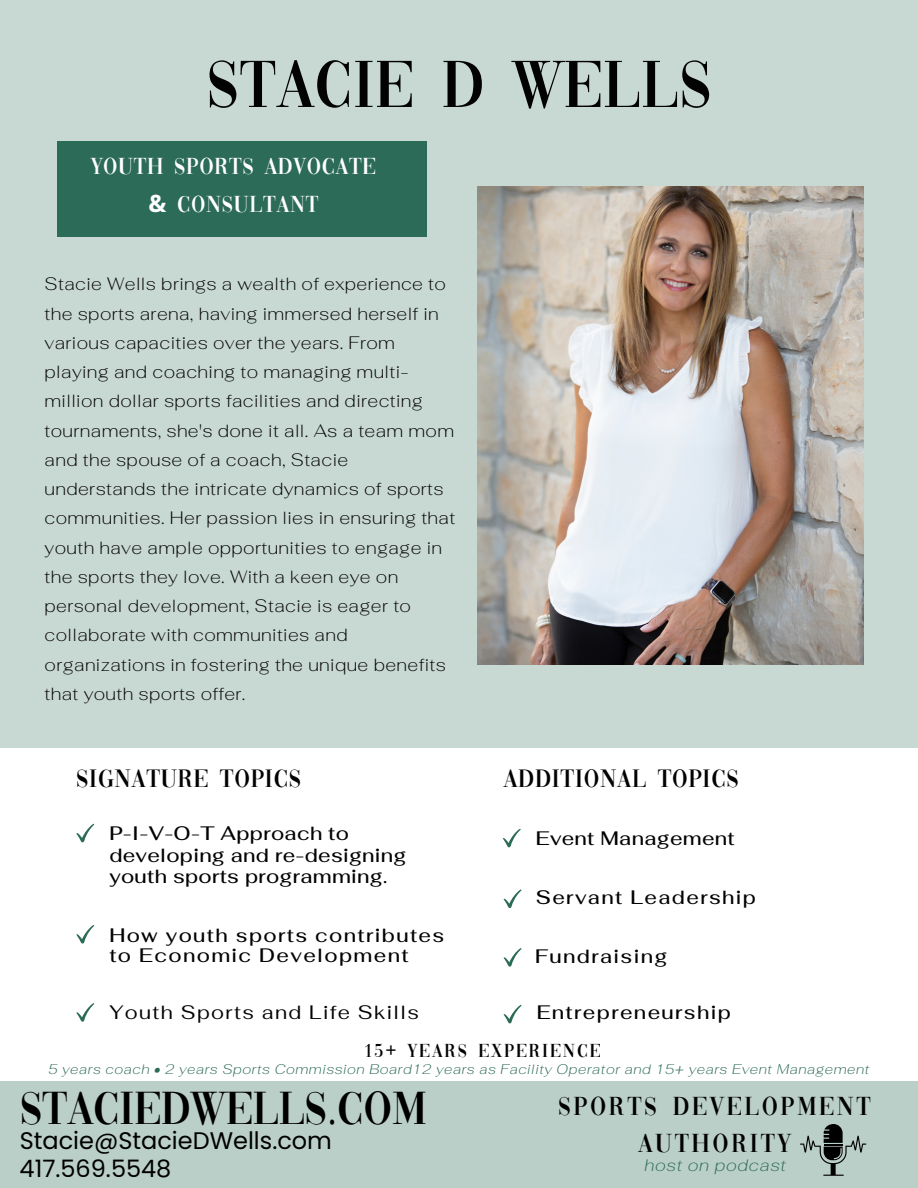
<style>
.page{position:relative;width:918px;height:1188px;background:#fff}
.page>*{position:absolute;margin:0;border:0;box-sizing:border-box;transform-origin:0 0}
.t1{font:69.15px "Vogue";letter-spacing:.01em;color:#020202}
.t2{font:48px "Vogue";color:#000}
.t3{font:27px/37.2px "Vogue";letter-spacing:.1em;color:#020202;text-align:center}
.t4{font:26.1px "Vogue";letter-spacing:.03em;color:#020202}
.t5{font:24px "Poppins";color:#000}
.t6{font:24px/38.2px "Vogue";letter-spacing:.03em;color:#fff;text-align:center}
.t7{font:500 19.5px/20.2px "Fahkwang";letter-spacing:.07em;color:#020202}
.t8{font:500 19.5px/21.3px "Fahkwang";letter-spacing:.015em;color:#020202}
.t9{font:19.5px "Fahkwang";letter-spacing:.07em;color:#020202}
.t10{font:19.5px "Vogue";letter-spacing:.1em;color:#020202}
.t11{font:200 18px/29.2px "Fahkwang";letter-spacing:.02em;color:#020202}
.t12{font:italic 200 16.95px "Fahkwang";letter-spacing:.04em;color:#2c6b58}
.t13{font:italic 200 13.95px "Fahkwang";letter-spacing:.04em;color:#2c6b58}
.s1{font-family:"Noto Sans";font-weight:700}
.s2{font-family:"Noto Sans"}
</style>
<div class="page">
<div style="left:0;top:0;width:918px;height:748px;background:#c8d8d3"></div>
<img style="left:477px;top:187px;width:386px;height:478px">
<div style="left:0;top:1081px;width:918px;height:107px;background:#bbcfc9"></div>
<div style="left:58px;top:141px;width:369px;height:96px;background:#2c6b58"></div>
<svg style="left:76px;top:824px;width:18px;height:18px"></svg>
<svg style="left:76px;top:925px;width:18px;height:19px"></svg>
<svg style="left:76px;top:1003px;width:18px;height:19px"></svg>
<svg style="left:800px;top:1124px;width:66px;height:52px"></svg>
<svg style="left:503px;top:829px;width:18px;height:18px"></svg>
<svg style="left:503px;top:889px;width:18px;height:19px"></svg>
<svg style="left:503px;top:948px;width:18px;height:19px"></svg>
<svg style="left:503px;top:1005px;width:18px;height:18px"></svg>
<h3 class="t1" style="left:206px;top:60px;width:507px">STACIE D WELLS</h3>
<h3 class="t6" style="left:91px;top:149px;width:286px">YOUTH SPORTS ADVOCATE <span class="s1">&amp;</span> CONSULTANT</h3>
<p class="t11" style="left:45px;top:269px;width:412px">Stacie Wells brings a wealth of experience to the sports arena, having immersed herself in various capacities over the years. From playing and coaching to managing multi&shy;million dollar sports facilities and directing tournaments, she's done it all. As a team mom and the spouse of a coach, Stacie understands the intricate dynamics of sports communities. Her passion lies in ensuring that youth have ample opportunities to engage in the sports they love. With a keen eye on personal development, Stacie is eager to collaborate with communities and organizations in fostering the unique benefits that youth sports offer.</p>
<h5 class="t4" style="left:76px;top:769px;width:226px">SIGNATURE TOPICS</h5>
<h1 class="t8" style="left:109px;top:822px;width:299px">P-I-V-O-T Approach to developing and re-designing youth sports programming.</h1>
<h4 class="t7" style="left:109px;top:925px;width:336px">How youth sports contributes to Economic Development</h4>
<h6 class="t9" style="left:109px;top:999px;width:311px">Youth Sports and Life Skills</h6>
<h5 class="t4" style="left:503px;top:769px;width:237px">ADDITIONAL TOPICS</h5>
<p class="t8" style="left:536px;top:827px;width:200px">Event Management</p>
<h6 class="t7" style="left:536px;top:887px;width:222px">Servant Leadership</h6>
<p class="t7" style="left:535px;top:946px;width:134px">Fundraising</p>
<h5 class="t7" style="left:537px;top:1002px;width:196px">Entrepreneurship</h5>
<p class="t10" style="left:364px;top:1043px;width:238px">15<span class="s2">+</span> YEARS EXPERIENCE</p>
<h5 class="t13" style="left:48px;top:1060px;width:823px">5 years coach • 2 years Sports Commission Board12 years as Facility Operator and 15+ years Event Management</h5>
<p class="t2" style="left:20px;top:1091px;width:408px">STACIEDWELLS.COM</p>
<h5 class="t5" style="left:20px;top:1124px;width:314px">Stacie@StacieDWells.com</h5>
<p class="t5" style="left:20px;top:1152px;width:153px">417.569.5548</p>
<p class="t3" style="left:558px;top:1090px;width:314px">SPORTS DEVELOPMENT<br>AUTHORITY</p>
<h5 class="t12" style="left:644px;top:1154px;width:143px">host on podcast</h5>
</div>
